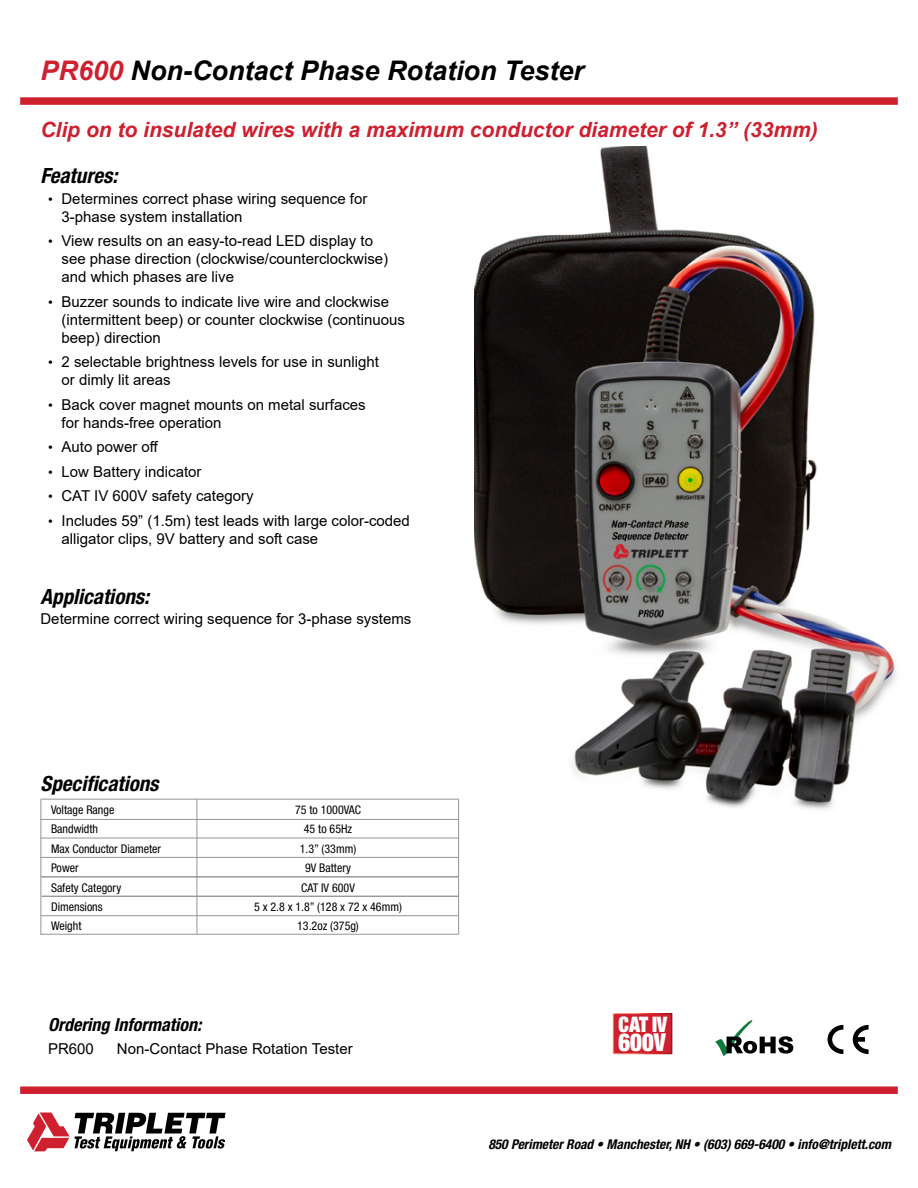
<style>
.page{position:relative;width:918px;height:1188px;background:#fff}
.page>*{position:absolute;margin:0;border:0;box-sizing:border-box;transform-origin:0 0}
.t1{font:italic 700 27px "Arial";color:#000}
.t2{font:900 condensed 24.75px "Helvetica Neue LT Std";color:#fff;scale:.91 1}
.t3{font:900 condensed 21.45px "Helvetica Neue LT Std";color:#fff;scale:.91 1}
.t4{font:italic 700 21px "Arial";color:#ce202f}
.t5{font:italic 700 condensed 21px "Helvetica Neue LT Std";color:#000}
.t6{font:italic 700 condensed 18px "Helvetica Neue LT Std";color:#000}
.t7{font:15px/18px "Arial";color:#000}
.t8{font:italic 700 condensed 13.5px "Helvetica Neue LT Std";color:#000}
.t9{font:condensed 12px/19.4px "Helvetica Neue LT Std";color:#000}
.s1{color:#ce202f}
.s2{font-size:13.5px}
</style>
<div class="page">
<img style="left:474px;top:147px;width:423px;height:663px">
<div style="left:20px;top:97px;width:878px;height:8px;background:#ce202f"></div>
<div style="left:20px;top:1086px;width:878px;height:8px;background:#ce202f"></div>
<svg style="left:27px;top:1113px;width:199px;height:38px"></svg>
<hr style="left:41px;top:838px;width:418px;height:1px;background:#939598">
<hr style="left:41px;top:857px;width:418px;height:1px;background:#939598">
<hr style="left:41px;top:876px;width:418px;height:1px;background:#939598">
<hr style="left:41px;top:799px;width:418px;height:1px;background:#939598">
<hr style="left:42px;top:896px;width:417px;height:1px;background:#939598">
<hr style="left:41px;top:915px;width:418px;height:1px;background:#939598">
<hr style="left:41px;top:819px;width:418px;height:1px;background:#939598">
<hr style="left:41px;top:934px;width:417px;height:1px;background:#939598">
<hr style="left:197px;top:799px;width:1px;height:135px;background:#939598">
<hr style="left:458px;top:800px;width:1px;height:135px;background:#939598">
<hr style="left:41px;top:800px;width:1px;height:135px;background:#939598">
<svg style="left:715px;top:1020px;width:78px;height:36px"></svg>
<svg style="left:828px;top:1025px;width:15px;height:29px"></svg>
<svg style="left:853px;top:1025px;width:16px;height:29px"></svg>
<svg style="left:612px;top:1013px;width:61px;height:41px;background:#cf2936"></svg>
<h1 class="t1" style="left:40px;top:60px;width:545px"><span class="s1">PR600</span> Non-Contact Phase Rotation Tester</h1>
<h3 class="t4" style="left:40px;top:122px;width:779px">Clip on to insulated wires with a maximum conductor diameter of 1.3” (33mm)</h3>
<h3 class="t5" style="left:40px;top:168px;width:78px">Features:</h3>
<p class="t7" style="left:62px;top:191px;width:307px;text-indent:-14px"><span class="s2">•</span> Determines correct phase wiring sequence for<br>3-phase system installation</p>
<p class="t7" style="left:62px;top:233px;width:328px;text-indent:-14px"><span class="s2">•</span> View results on an easy-to-read LED display to see phase direction (clockwise/counterclockwise) and which phases are live</p>
<p class="t7" style="left:62px;top:294px;width:345px;text-indent:-14px"><span class="s2">•</span> Buzzer sounds to indicate live wire and clockwise (intermittent beep) or counter clockwise (continuous beep) direction</p>
<p class="t7" style="left:62px;top:354px;width:319px;text-indent:-14px"><span class="s2">•</span> 2 selectable brightness levels for use in sunlight or dimly lit areas</p>
<p class="t7" style="left:62px;top:397px;width:306px;text-indent:-14px"><span class="s2">•</span> Back cover magnet mounts on metal surfaces for hands-free operation</p>
<p class="t7" style="left:48px;top:438px;width:112px"><span class="s2">•</span> Auto power o昀昀</p>
<p class="t7" style="left:48px;top:464px;width:155px"><span class="s2">•</span> Low Battery indicator</p>
<p class="t7" style="left:48px;top:488px;width:207px"><span class="s2">•</span> CAT IV 600V safety category</p>
<p class="t7" style="left:62px;top:513px;width:350px;text-indent:-14px"><span class="s2">•</span> Includes 59” (1.5m) test leads with large color-coded alligator clips, 9V battery and soft case</p>
<h3 class="t5" style="left:40px;top:589px;width:110px">Applications:</h3>
<p class="t7" style="left:40px;top:611px;width:372px">Determine correct wiring sequence for 3-phase systems</p>
<h3 class="t5" style="left:40px;top:776px;width:120px">Specifications</h3>
<p class="t9" style="left:51px;top:801px;width:112px">Voltage Range<br>Bandwidth<br>Max Conductor Diameter<br>Power<br>Safety Category<br>Dimensions<br>Weight</p>
<p class="t9" style="left:254px;top:801px;width:149px;text-align:center">75 to 1000VAC<br>45 to 65Hz<br>1.3” (33mm)<br>9V Battery<br>CAT IV 600V<br>5 x 2.8 x 1.8” (128 x 72 x 46mm)<br>13.2oz (375g)</p>
<p class="t6" style="left:48px;top:1018px;width:155px">Ordering Information:</p>
<p class="t7" style="left:48px;top:1041px;width:47px">PR600</p>
<p class="t7" style="left:117px;top:1041px;width:237px">Non-Contact Phase Rotation Tester</p>
<h3 class="t3" style="left:619px;top:1012px;width:55px">CAT IV</h3>
<h2 class="t2" style="left:619px;top:1027px;width:53px">600V</h2>
<p class="t8" style="left:488px;top:1139px;width:404px">850 Perimeter Road • Manchester, NH • (603) 669-6400 • info@triplett.com</p>
</div>
